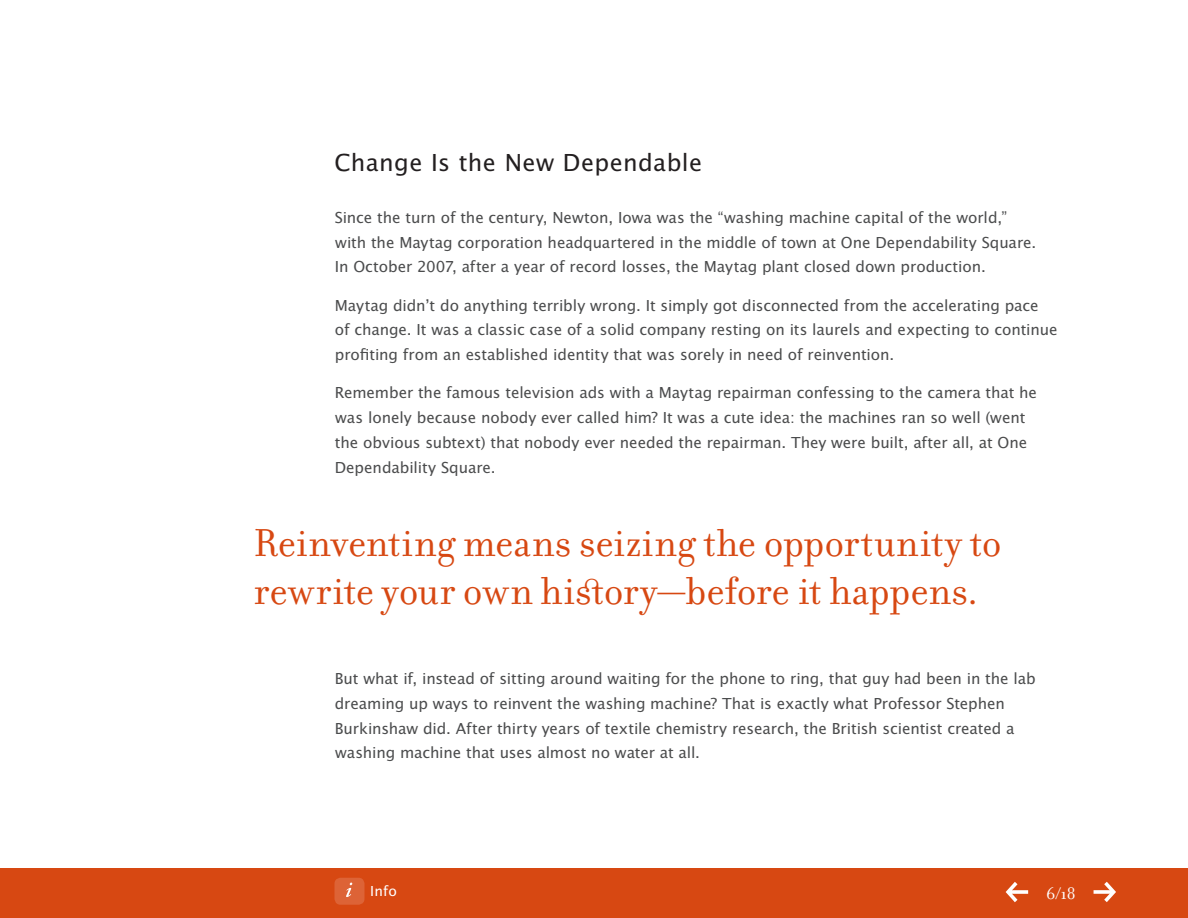
<style>
.page{position:relative;width:1188px;height:918px;background:#fff}
.page>*{position:absolute;margin:0;border:0;box-sizing:border-box;transform-origin:0 0}
.t1{font:42px/48px "Filosofia OT";color:#d74812}
.t2{font:25.5px "Lucida Sans EFOP";letter-spacing:.015em;color:#231f20}
.t3{font:18px "Filosofia OT";color:#fff}
.t4{font:16.5px/24.8px "Lucida Sans EFOP";letter-spacing:-.005em;color:#4b4c4d}
.t5{font:15px "Lucida Sans EFOP";color:#fff}
</style>
<div class="page">
<div style="left:0;top:869px;width:1188px;height:49px;background:#d74812"></div>
<div style="left:334px;top:878px;width:30px;height:27px;background:#dd6336;border-radius:6px"></div>
<svg style="left:346px;top:883px;width:6px;height:14px"></svg>
<svg style="left:1006px;top:882px;width:22px;height:20px"></svg>
<svg style="left:1094px;top:882px;width:22px;height:20px"></svg>
<h2 class="t2" style="left:335px;top:149px;width:369px">Change Is the New Dependable</h2>
<p class="t4" style="left:335px;top:206px;width:703px">Since the turn of the century, Newton, Iowa was the “washing machine capital of the world,” with the Maytag corporation headquartered in the middle of town at One Dependability Square.<br>In October 2007, after a year of record losses, the Maytag plant closed down production.</p>
<p class="t4" style="left:335px;top:294px;width:724px">Maytag didn’t do anything terribly wrong. It simply got disconnected from the accelerating pace<br>of change. It was a classic case of a solid company resting on its laurels and expecting to continue profiting from an established identity that was sorely in need of reinvention.</p>
<p class="t4" style="left:335px;top:381px;width:704px">Remember the famous television ads with a Maytag repairman confessing to the camera that he was lonely because nobody ever called him? It was a cute idea: the machines ran so well (went the obvious subtext) that nobody ever needed the repairman. They were built, after all, at One Dependability Square.</p>
<h1 class="t1" style="left:254px;top:519px;width:750px">Reinventing means seizing the opportunity to rewrite your own history—before it happens.</h1>
<p class="t4" style="left:335px;top:667px;width:702px">But what if, instead of sitting around waiting for the phone to ring, that guy had been in the lab dreaming up ways to reinvent the washing machine? That is exactly what Professor Stephen Burkinshaw did. After thirty years of textile chemistry research, the British scientist created a washing machine that uses almost no water at all.</p>
<p class="t5" style="left:370px;top:883px;width:28px">Info</p>
<p class="t3" style="left:1046px;top:884px;width:31px">6/18</p>
</div>
